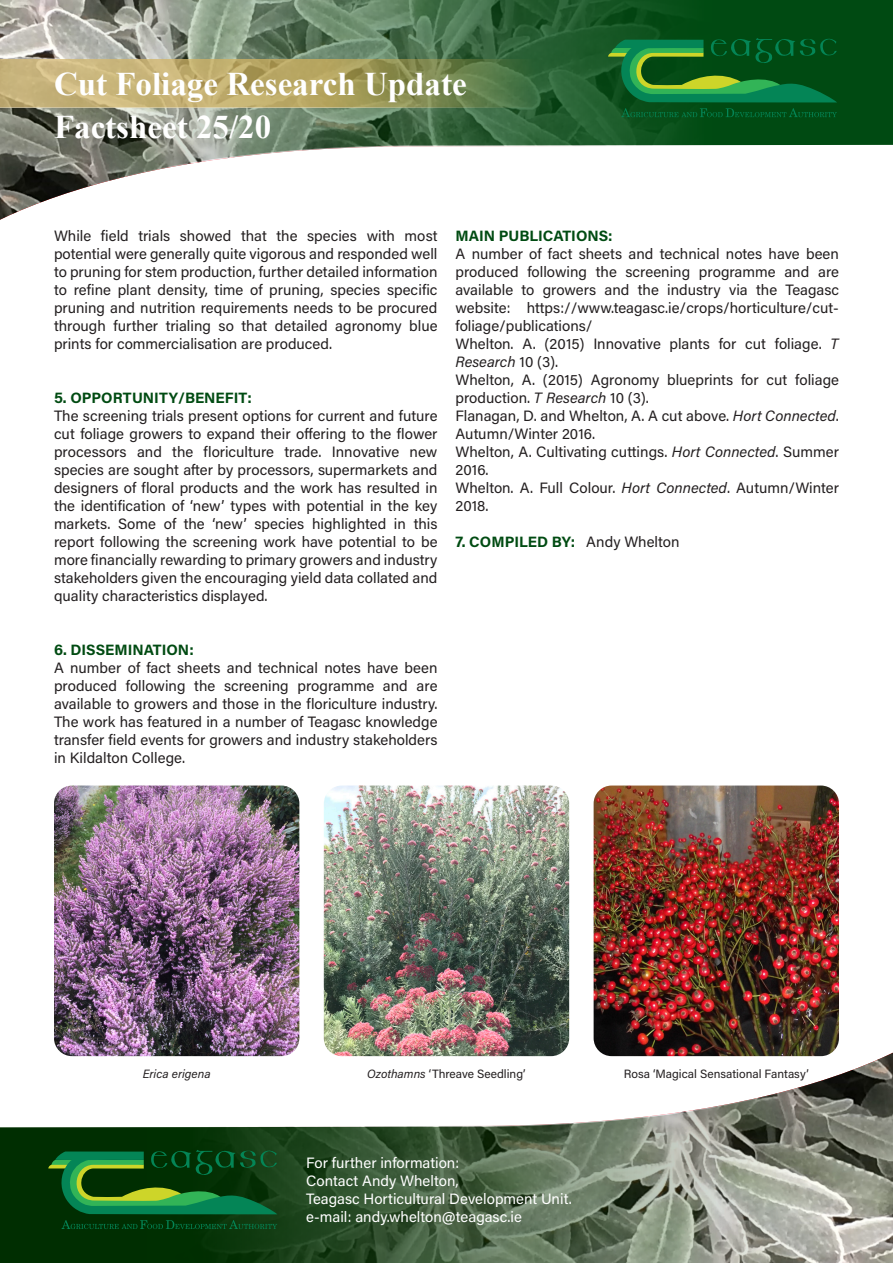
<style>
.page{position:relative;width:893px;height:1263px;background:#fff}
.page>*{position:absolute;margin:0;border:0;box-sizing:border-box;transform-origin:0 0}
.t1{font:700 33px/43.8px "Times New Roman";color:#fff}
.t2{font:15px/18px "Acumin Variable Concept";letter-spacing:.02em;color:#231f20}
.t3{font:15px "Acumin Variable Concept";letter-spacing:.02em;color:#fff}
.t4{font:15px "Acumin Variable Concept";letter-spacing:.03em;color:#004b12}
.t5{font:12px "Acumin Variable Concept";letter-spacing:.02em;color:#231f20}
.s1{color:#231f20}
</style>
<div class="page">
<div style="left:711px;top:0;width:182px;height:146px;background:#004a12"></div>
<img style="left:0;top:0;width:711px;height:220px">
<img style="left:0;top:60px;width:893px;height:47px">
<svg style="left:608px;top:38px;width:229px;height:64px;background:#176f2d"></svg>
<svg style="left:621px;top:108px;width:216px;height:9px;background:#025520"></svg>
<svg style="left:0;top:1006px;width:594px;height:257px"></svg>
<img style="left:147px;top:1052px;width:746px;height:211px">
<img style="left:54px;top:785px;width:245px;height:271px">
<img style="left:324px;top:785px;width:245px;height:271px">
<img style="left:594px;top:785px;width:245px;height:271px">
<svg style="left:48px;top:1150px;width:229px;height:64px;background:#186125"></svg>
<svg style="left:61px;top:1220px;width:216px;height:9px;background:#044114"></svg>
<h1 class="t1" style="left:54px;top:61px;width:414px">Cut Foliage Research Update<br>Factsheet 25/20</h1>
<p class="t2" style="left:54px;top:226px;width:385px;text-align:justify">While field trials showed that the species with most potential were generally quite vigorous and responded well to pruning for stem production, further detailed information to refine plant density, time of pruning, species specific pruning and nutrition requirements needs to be procured through further trialing so that detailed agronomy blue prints for commercialisation are produced.</p>
<p class="t4" style="left:54px;top:387px;width:198px">5. OPPORTUNITY/BENEFIT:</p>
<p class="t2" style="left:54px;top:406px;width:385px;text-align:justify">The screening trials present options for current and future cut foliage growers to expand their offering to the flower processors and the floriculture trade. Innovative new species are sought after by processors, supermarkets and designers of floral products and the work has resulted in the identification of ‘new’ types with potential in the key markets. Some of the ‘new’ species highlighted in this report following the screening work have potential to be more financially rewarding to primary growers and industry stakeholders given the encouraging yield data collated and quality characteristics displayed.</p>
<p class="t4" style="left:54px;top:639px;width:140px">6. DISSEMINATION:</p>
<p class="t2" style="left:54px;top:658px;width:385px;text-align:justify">A number of fact sheets and technical notes have been produced following the screening programme and are available to growers and those in the floriculture industry.<br>The work has featured in a number of Teagasc knowledge transfer field events for growers and industry stakeholders in Kildalton College.</p>
<p class="t4" style="left:455px;top:225px;width:158px">MAIN PUBLICATIONS:</p>
<p class="t2" style="left:455px;top:244px;width:385px;text-align:justify">A number of fact sheets and technical notes have been produced following the screening programme and are available to growers and the industry via the Teagasc website: https://www.teagasc.ie/crops/horticulture/cut&shy;foliage/publications/</p>
<p class="t2" style="left:455px;top:334px;width:385px">Whelton. A. (2015) Innovative plants for cut foliage. T<br>Research 10 (3).</p>
<p class="t2" style="left:455px;top:370px;width:385px">Whelton, A. (2015) Agronomy blueprints for cut foliage production. T Research 10 (3).</p>
<p class="t2" style="left:455px;top:406px;width:384px">Flanagan, D. and Whelton, A. A cut above. Hort Connected.<br>Autumn/Winter 2016.</p>
<p class="t2" style="left:455px;top:442px;width:385px">Whelton, A. Cultivating cuttings. Hort Connected. Summer<br>2016.</p>
<p class="t2" style="left:455px;top:478px;width:385px">Whelton. A. Full Colour. Hort Connected. Autumn/Winter<br>2018.</p>
<p class="t4" style="left:455px;top:531px;width:225px">7. COMPILED BY: <span class="s1">Andy Whelton</span></p>
<p class="t5" style="left:143px;top:1065px;width:69px">Erica erigena</p>
<p class="t5" style="left:367px;top:1065px;width:159px">Ozothamns ‘Threave Seedling’</p>
<p class="t5" style="left:624px;top:1065px;width:186px">Rosa ‘Magical Sensational Fantasy’</p>
<p class="t3" style="left:306px;top:1152px;width:154px">For further information:</p>
<p class="t3" style="left:306px;top:1170px;width:153px">Contact Andy Whelton,</p>
<p class="t3" style="left:306px;top:1188px;width:267px">Teagasc Horticultural Development Unit.</p>
<p class="t3" style="left:306px;top:1206px;width:217px">e-mail: andy.whelton@teagasc.ie</p>
</div>
